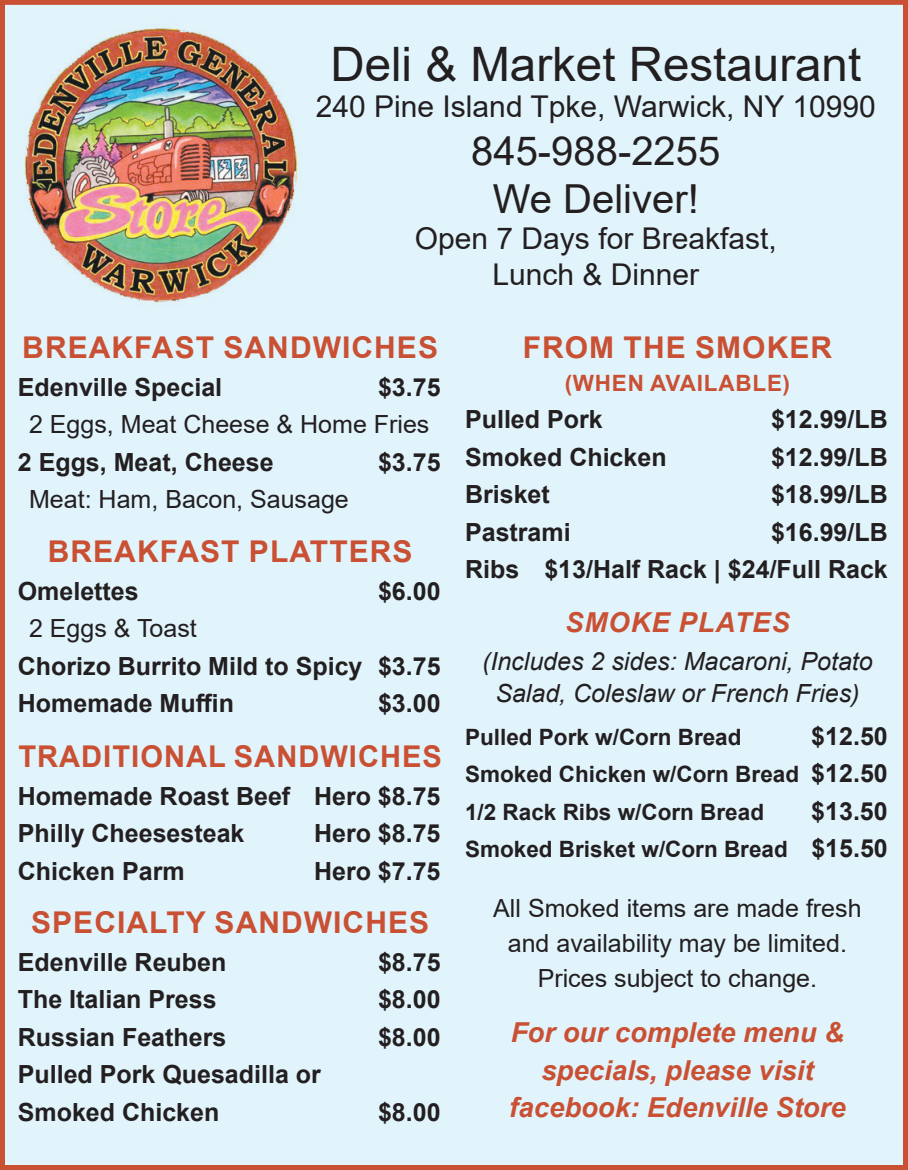
<style>
.page{position:relative;width:908px;height:1170px;background:#e1f4fc}
.page>*{position:absolute;margin:0;border:0;box-sizing:border-box;transform-origin:0 0}
.t1{font:47.5px "Arial";color:#231f20}
.t2{font:40px/48px "Arial";color:#231f20;text-align:center}
.t3{font:700 30px "Arial";letter-spacing:.035em;color:#c95033}
.t4{font:30px/36px "Arial";color:#231f20;text-align:center}
.t5{font:italic 700 27.5px/37.5px "Arial";color:#c95033;text-align:center}
.t6{font:italic 700 27.5px "Arial";letter-spacing:.035em;color:#c95033}
.t7{font:700 25px/37.5px "Arial";color:#231f20}
.t8{font:25px/35px "Arial";color:#231f20;text-align:center}
.t9{font:italic 25px/32.5px "Arial";color:#231f20;text-align:center}
.t10{font:700 22.5px/37.5px "Arial";color:#231f20}
.t11{font:700 22.5px "Arial";letter-spacing:.035em;color:#c95033}
.s1{font-size:25px}
</style>
<div class="page">
<img style="left:24px;top:28px;width:274px;height:275px">
<div style="left:0;top:0;width:908px;height:1170px;border:5px solid #c95033"></div>
<h1 class="t1" style="left:330px;top:31px;width:532px">Deli &amp; Market Restaurant</h1>
<p class="t4" style="left:316px;top:88px;width:561px">240 Pine Island Tpke, Warwick, NY 10990</p>
<h2 class="t2" style="left:471px;top:126px;width:251px">845-988-2255<br>We Deliver!</h2>
<p class="t4" style="left:415px;top:220px;width:363px">Open 7 Days for Breakfast,<br>Lunch &amp; Dinner</p>
<p class="t3" style="left:22px;top:327px;width:417px">BREAKFAST SANDWICHES</p>
<p class="t7" style="left:18px;top:369px;width:206px">Edenville Special</p>
<p class="t7" style="left:378px;top:369px;width:64px">$3.75</p>
<p class="t8" style="left:29px;top:407px;width:402px">2 Eggs, Meat Cheese &amp; Home Fries</p>
<p class="t7" style="left:18px;top:444px;width:257px">2 Eggs, Meat, Cheese</p>
<p class="t7" style="left:378px;top:444px;width:64px">$3.75</p>
<p class="t8" style="left:29px;top:482px;width:321px">Meat: Ham, Bacon, Sausage</p>
<p class="t3" style="left:48px;top:530px;width:366px">BREAKFAST PLATTERS</p>
<p class="t7" style="left:18px;top:572px;width:122px">Omelettes</p>
<p class="t7" style="left:378px;top:572px;width:64px">$6.00</p>
<p class="t8" style="left:29px;top:611px;width:169px">2 Eggs &amp; Toast</p>
<p class="t7" style="left:18px;top:647px;width:424px">Chorizo Burrito Mild to Spicy $3.75<br>Homemade Muffin</p>
<p class="t7" style="left:378px;top:685px;width:64px">$3.00</p>
<p class="t3" style="left:18px;top:735px;width:425px">TRADITIONAL SANDWICHES</p>
<p class="t7" style="left:18px;top:777px;width:424px">Homemade Roast Beef Hero $8.75<br>Philly Cheesesteak</p>
<p class="t7" style="left:314px;top:815px;width:128px">Hero $8.75</p>
<p class="t7" style="left:18px;top:852px;width:168px">Chicken Parm</p>
<p class="t7" style="left:314px;top:852px;width:128px">Hero $7.75</p>
<p class="t3" style="left:31px;top:902px;width:399px">SPECIALTY SANDWICHES</p>
<p class="t7" style="left:18px;top:944px;width:210px">Edenville Reuben</p>
<p class="t7" style="left:378px;top:944px;width:64px">$8.75</p>
<p class="t7" style="left:18px;top:981px;width:200px">The Italian Press</p>
<p class="t7" style="left:378px;top:981px;width:64px">$8.00</p>
<p class="t7" style="left:18px;top:1019px;width:210px">Russian Feathers</p>
<p class="t7" style="left:378px;top:1019px;width:64px">$8.00</p>
<p class="t7" style="left:18px;top:1056px;width:304px">Pulled Pork Quesadilla or<br>Smoked Chicken</p>
<p class="t7" style="left:378px;top:1094px;width:64px">$8.00</p>
<p class="t3" style="left:522px;top:327px;width:311px">FROM THE SMOKER</p>
<p class="t11" style="left:565px;top:367px;width:226px">(WHEN AVAILABLE)</p>
<p class="t7" style="left:465px;top:401px;width:139px">Pulled Pork</p>
<p class="t7" style="left:771px;top:401px;width:118px">$12.99/LB</p>
<p class="t7" style="left:465px;top:439px;width:203px">Smoked Chicken</p>
<p class="t7" style="left:771px;top:439px;width:118px">$12.99/LB</p>
<p class="t7" style="left:465px;top:476px;width:86px">Brisket</p>
<p class="t7" style="left:771px;top:476px;width:118px">$18.99/LB</p>
<p class="t7" style="left:465px;top:514px;width:107px">Pastrami</p>
<p class="t7" style="left:465px;top:514px;width:424px;text-align:right">$16.99/LB<br>Ribs $13/Half Rack | $24/Full Rack</p>
<p class="t6" style="left:565px;top:604px;width:226px">SMOKE PLATES</p>
<p class="t9" style="left:482px;top:645px;width:392px">(Includes 2 sides: Macaroni, Potato<br>Salad, Coleslaw or French Fries)</p>
<p class="t10" style="left:465px;top:718px;width:278px">Pulled Pork w/Corn Bread</p>
<p class="t7" style="left:811px;top:717px;width:78px">$12.50</p>
<p class="t10" style="left:465px;top:756px;width:424px">Smoked Chicken w/Corn Bread <span class="s1">$12.50<br></span>1/2 Rack Ribs w/Corn Bread</p>
<p class="t7" style="left:811px;top:792px;width:78px">$13.50</p>
<p class="t10" style="left:465px;top:831px;width:424px">Smoked Brisket w/Corn Bread <span class="s1">$15.50</span></p>
<p class="t8" style="left:493px;top:891px;width:370px">All Smoked items are made fresh and availability may be limited.<br>Prices subject to change.</p>
<p class="t5" style="left:509px;top:1014px;width:338px">For our complete menu &amp; specials, please visit facebook: Edenville Store</p>
</div>
